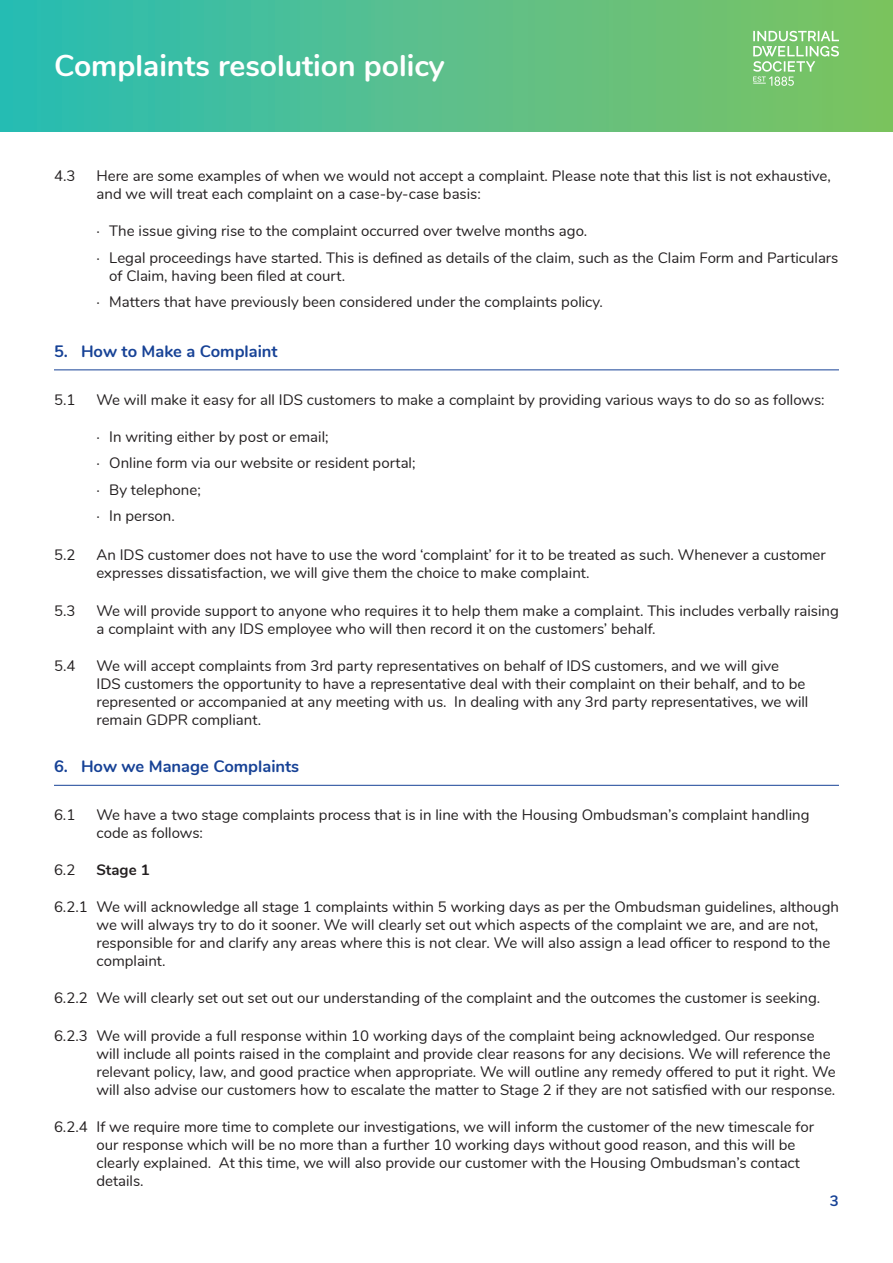
<style>
.page{position:relative;width:893px;height:1263px;background:#fff}
.page>*{position:absolute;margin:0;border:0;box-sizing:border-box;transform-origin:0 0}
.t1{font:700 30px "Nunito";color:#fff}
.t2{font:700 16.5px "Nunito";color:#174296}
.t3{font:15px/18px "Nunito";color:#231f20}
.t4{font:700 15px "Nunito";color:#231f20}
.t5{font:700 15px "Nunito";color:#174296}
</style>
<div class="page">
<div style="left:0;top:0;width:893px;height:132px;background:linear-gradient(to right,#2bbcb5,#82c35f)"></div>
<svg style="left:753px;top:31px;width:86px;height:55px;background:#93cf89"></svg>
<hr style="left:54px;top:369px;width:785px;height:1px;background:#174296">
<hr style="left:54px;top:785px;width:785px;height:1px;background:#174296">
<h1 class="t1" style="left:54px;top:43px;width:392px">Complaints resolution policy</h1>
<p class="t3" style="left:54px;top:166px;width:23px">4.3</p>
<p class="t3" style="left:97px;top:166px;width:736px">Here are some examples of when we would not accept a complaint. Please note that this list is not exhaustive, and we will treat each complaint on a case-by-case basis:</p>
<p class="t3" style="left:97px;top:221px;width:492px">· The issue giving rise to the complaint occurred over twelve months ago.</p>
<p class="t3" style="left:109px;top:248px;width:731px;text-indent:-13px">· Legal proceedings have started. This is defined as details of the claim, such as the Claim Form and Particulars of Claim, having been filed at court.</p>
<p class="t3" style="left:97px;top:292px;width:508px">· Matters that have previously been considered under the complaints policy.</p>
<p class="t2" style="left:54px;top:339px;width:225px">5. How to Make a Complaint</p>
<p class="t3" style="left:54px;top:389px;width:23px">5.1</p>
<p class="t3" style="left:97px;top:389px;width:730px">We will make it easy for all IDS customers to make a complaint by providing various ways to do so as follows:</p>
<p class="t3" style="left:97px;top:427px;width:234px">· In writing either by post or email;</p>
<p class="t3" style="left:97px;top:453px;width:320px">· Online form via our website or resident portal;</p>
<p class="t3" style="left:97px;top:480px;width:106px">· By telephone;</p>
<p class="t3" style="left:97px;top:506px;width:80px">· In person.</p>
<p class="t3" style="left:54px;top:545px;width:23px">5.2</p>
<p class="t3" style="left:97px;top:545px;width:731px">An IDS customer does not have to use the word ‘complaint’ for it to be treated as such. Whenever a customer expresses dissatisfaction, we will give them the choice to make complaint.</p>
<p class="t3" style="left:54px;top:600px;width:23px">5.3</p>
<p class="t3" style="left:97px;top:600px;width:744px">We will provide support to anyone who requires it to help them make a complaint. This includes verbally raising a complaint with any IDS employee who will then record it on the customers’ behalf.</p>
<p class="t3" style="left:54px;top:656px;width:23px">5.4</p>
<p class="t3" style="left:97px;top:656px;width:713px">We will accept complaints from 3rd party representatives on behalf of IDS customers, and we will give<br>IDS customers the opportunity to have a representative deal with their complaint on their behalf, and to be represented or accompanied at any meeting with us. In dealing with any 3rd party representatives, we will remain GDPR compliant.</p>
<p class="t2" style="left:54px;top:754px;width:247px">6. How we Manage Complaints</p>
<p class="t3" style="left:54px;top:805px;width:23px">6.1</p>
<p class="t3" style="left:97px;top:805px;width:714px">We have a two stage complaints process that is in line with the Housing Ombudsman’s complaint handling code as follows:</p>
<p class="t3" style="left:54px;top:860px;width:23px">6.2</p>
<p class="t4" style="left:97px;top:859px;width:55px">Stage 1</p>
<p class="t3" style="left:97px;top:897px;width:744px;text-indent:-43px">6.2.1 We will acknowledge all stage 1 complaints within 5 working days as per the Ombudsman guidelines, although we will always try to do it sooner. We will clearly set out which aspects of the complaint we are, and are not, responsible for and clarify any areas where this is not clear. We will also assign a lead officer to respond to the complaint.</p>
<p class="t3" style="left:54px;top:988px;width:768px">6.2.2 We will clearly set out set out our understanding of the complaint and the outcomes the customer is seeking.</p>
<p class="t3" style="left:97px;top:1025px;width:741px;text-indent:-43px">6.2.3 We will provide a full response within 10 working days of the complaint being acknowledged. Our response will include all points raised in the complaint and provide clear reasons for any decisions. We will reference the relevant policy, law, and good practice when appropriate. We will outline any remedy offered to put it right. We will also advise our customers how to escalate the matter to Stage 2 if they are not satisfied with our response.</p>
<p class="t3" style="left:97px;top:1116px;width:719px;text-indent:-43px">6.2.4 If we require more time to complete our investigations, we will inform the customer of the new timescale for our response which will be no more than a further 10 working days without good reason, and this will be clearly explained. At this time, we will also provide our customer with the Housing Ombudsman’s contact details.</p>
<p class="t5" style="left:830px;top:1189px;width:10px">3</p>
</div>
